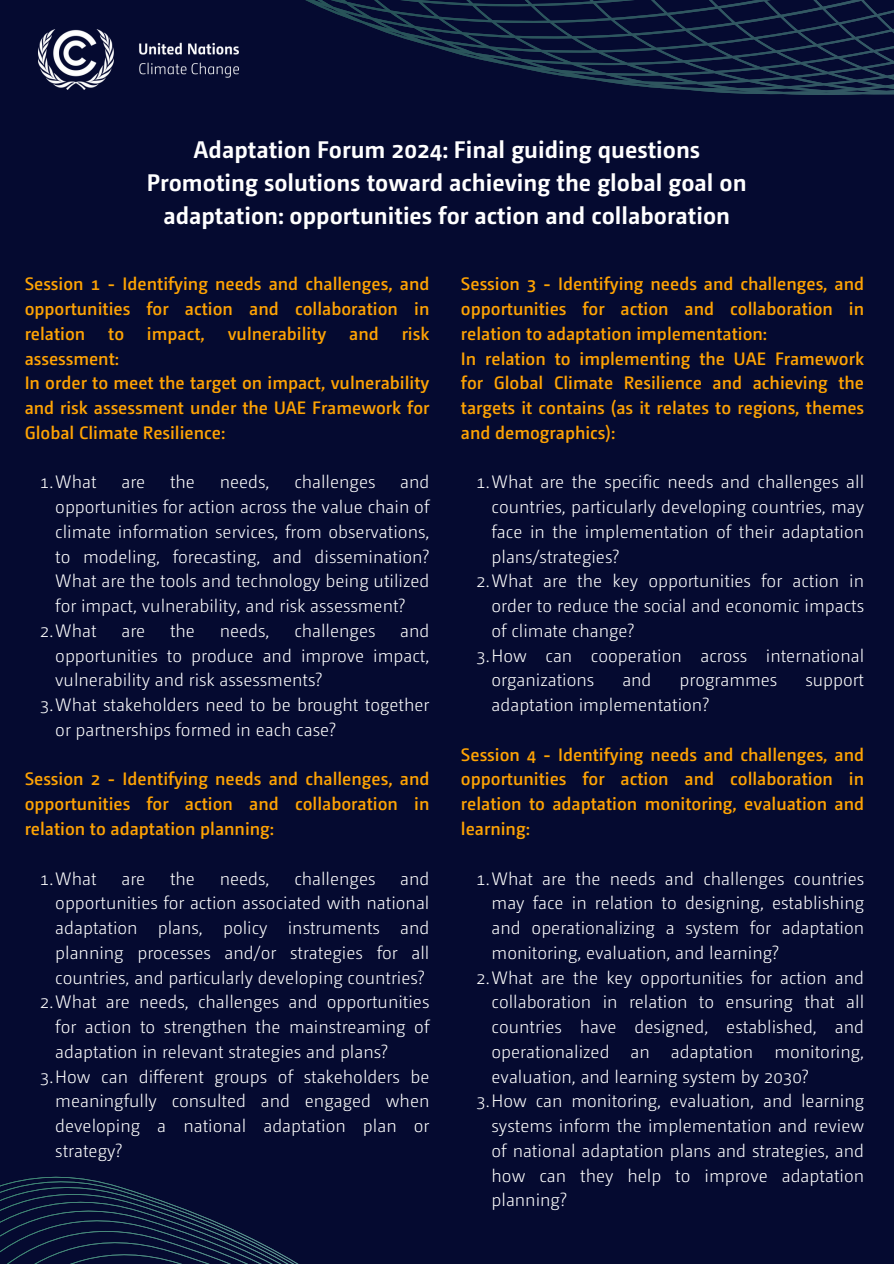
<style>
.page{position:relative;width:894px;height:1264px;background:#fff}
.page>*{position:absolute;margin:0;border:0;box-sizing:border-box;transform-origin:0 0}
.t1{font:700 24px/32.7px "Camingo Dos Pro";color:#fff;text-align:center}
.t2{font:300 18px/24.8px "Camingo Dos Pro";color:#fff;text-align:justify}
.t3{font:600 18px/24.8px "Camingo Dos Pro";color:#ffa303;text-align:justify}
</style>
<div class="page">
<div style="left:0;top:0;width:893px;height:1263px;background:#050a30"></div>
<svg style="left:38px;top:0;width:855px;height:95px"></svg>
<img style="left:39px;top:30px;width:200px;height:60px">
<svg style="left:0;top:1176px;width:297px;height:87px"></svg>
<p class="t1" style="left:147px;top:132px;width:601px">Adaptation Forum 2024: Final guiding questions<br>Promoting solutions toward achieving the global goal on adaptation: opportunities for action and collaboration</p>
<p class="t3" style="left:25px;top:270px;width:406px">Session 1 - Identifying needs and challenges, and opportunities for action and collaboration in relation</p>
<p class="t3" style="left:108px;top:320px;width:18px">to</p>
<p class="t3" style="left:147px;top:320px;width:59px">impact,</p>
<p class="t3" style="left:228px;top:320px;width:100px">vulnerability</p>
<p class="t3" style="left:349px;top:320px;width:31px">and</p>
<p class="t3" style="left:401px;top:320px;width:29px">risk</p>
<p class="t3" style="left:25px;top:344px;width:95px">assessment:</p>
<p class="t3" style="left:25px;top:369px;width:406px">In order to meet the target on impact, vulnerability and risk assessment under the UAE Framework for Global Climate Resilience:</p>
<p class="t2" style="left:40px;top:468px;width:58px">1.What</p>
<p class="t2" style="left:121px;top:468px;width:25px">are</p>
<p class="t2" style="left:170px;top:468px;width:26px">the</p>
<p class="t2" style="left:220px;top:468px;width:51px">needs,</p>
<p class="t2" style="left:294px;top:468px;width:83px">challenges</p>
<p class="t2" style="left:55px;top:468px;width:375px;text-indent:345px">and opportunities for action across the value chain of climate information services, from observations, to modeling, forecasting, and dissemination?<br>What are the tools and technology being utilized for impact, vulnerability, and risk assessment?</p>
<p class="t2" style="left:40px;top:617px;width:58px">2.What</p>
<p class="t2" style="left:121px;top:617px;width:25px">are</p>
<p class="t2" style="left:170px;top:617px;width:26px">the</p>
<p class="t2" style="left:220px;top:617px;width:51px">needs,</p>
<p class="t2" style="left:294px;top:617px;width:83px">challenges</p>
<p class="t2" style="left:55px;top:617px;width:375px;text-indent:345px">and opportunities to produce and improve impact, vulnerability and risk assessments?</p>
<p class="t2" style="left:55px;top:691px;width:375px;text-indent:-15px">3.What stakeholders need to be brought together or partnerships formed in each case?</p>
<p class="t3" style="left:25px;top:765px;width:406px">Session 2 - Identifying needs and challenges, and opportunities for action and collaboration in relation to adaptation planning:</p>
<p class="t2" style="left:40px;top:864px;width:58px">1.What</p>
<p class="t2" style="left:121px;top:864px;width:25px">are</p>
<p class="t2" style="left:170px;top:864px;width:26px">the</p>
<p class="t2" style="left:220px;top:864px;width:51px">needs,</p>
<p class="t2" style="left:294px;top:864px;width:83px">challenges</p>
<p class="t2" style="left:55px;top:864px;width:375px;text-indent:345px">and opportunities for action associated with national adaptation plans, policy instruments and planning processes and/or strategies for all countries, and particularly developing countries?</p>
<p class="t2" style="left:55px;top:988px;width:375px;text-indent:-15px">2.What are needs, challenges and opportunities for action to strengthen the mainstreaming of adaptation in relevant strategies and plans?</p>
<p class="t2" style="left:55px;top:1062px;width:375px;text-indent:-15px">3.How can different groups of stakeholders be meaningfully consulted and engaged when developing a national adaptation plan or strategy?</p>
<p class="t3" style="left:461px;top:270px;width:404px">Session 3 - Identifying needs and challenges, and opportunities for action and collaboration in relation to adaptation implementation:</p>
<h1 class="t3" style="left:461px;top:344px;width:404px">In relation to implementing the UAE Framework for Global Climate Resilience and achieving the targets it contains (as it relates to regions, themes and demographics):</h1>
<p class="t2" style="left:491px;top:468px;width:374px;text-indent:-15px">1.What are the specific needs and challenges all countries, particularly developing countries, may face in the implementation of their adaptation plans/strategies?</p>
<p class="t2" style="left:491px;top:567px;width:374px;text-indent:-15px">2.What are the key opportunities for action in order to reduce the social and economic impacts of climate change?</p>
<p class="t2" style="left:491px;top:641px;width:374px;text-indent:-15px">3.How can cooperation across international organizations</p>
<p class="t2" style="left:622px;top:666px;width:31px">and</p>
<p class="t2" style="left:679px;top:666px;width:99px">programmes</p>
<p class="t2" style="left:805px;top:666px;width:60px">support</p>
<p class="t2" style="left:491px;top:691px;width:219px">adaptation implementation?</p>
<p class="t3" style="left:461px;top:740px;width:404px">Session 4 - Identifying needs and challenges, and opportunities for action and collaboration in relation to adaptation monitoring, evaluation and learning:</p>
<p class="t2" style="left:491px;top:864px;width:374px;text-indent:-15px">1.What are the needs and challenges countries may face in relation to designing, establishing and operationalizing a system for adaptation monitoring, evaluation, and learning?</p>
<p class="t2" style="left:491px;top:963px;width:374px;text-indent:-15px">2.What are the key opportunities for action and collaboration in relation to ensuring that all countries have designed, established, and operationalized an adaptation monitoring, evaluation, and learning system by 2030?</p>
<p class="t2" style="left:491px;top:1087px;width:374px;text-indent:-15px">3.How can monitoring, evaluation, and learning systems inform the implementation and review of national adaptation plans and strategies, and how can they help to improve adaptation planning?</p>
</div>
